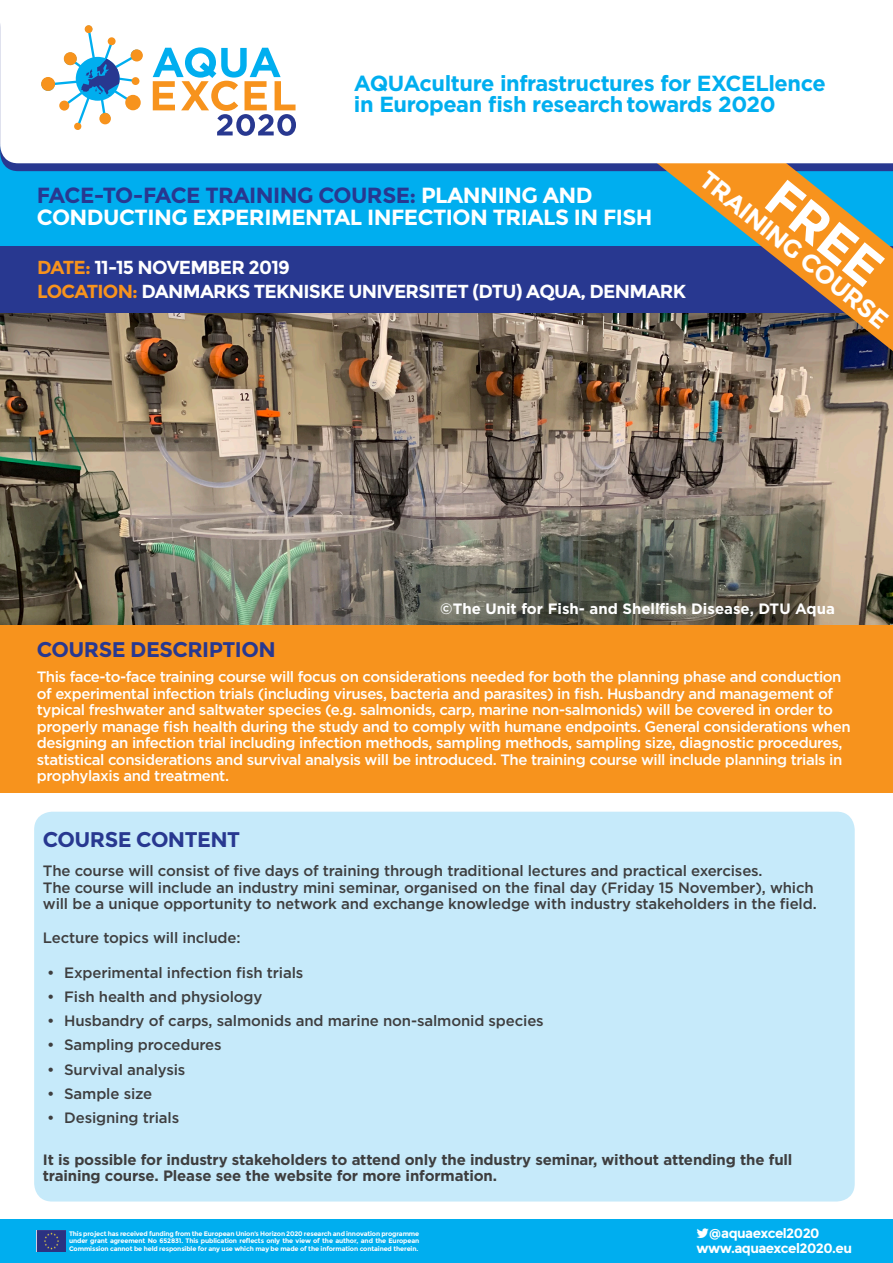
<style>
.page{position:relative;width:893px;height:1263px;background:#fff}
.page>*{position:absolute;margin:0;border:0;box-sizing:border-box;transform-origin:0 0}
.t1{font:700 51.75px "Montserrat";color:#fff}
.t2{font:700 25.05px "Montserrat";color:#fff}
.t3{font:700 21.9px/21.9px "Montserrat";letter-spacing:-.025em;color:#fff}
.t4{font:700 21.75px/21.1px "Gotham";letter-spacing:-.02em;color:#00aeef}
.t5{font:700 21.15px "Montserrat";letter-spacing:-.025em;color:#283890}
.t6{font:700 18.75px "Montserrat";letter-spacing:-.04em;color:#fff}
.t7{font:500 15px/16.5px "Gotham";letter-spacing:-.03em;color:#fff}
.t8{font:500 15px/15.8px "Gotham";letter-spacing:-.01em;color:#3e3e3f}
.t9{font:700 15px/15.8px "Gotham";letter-spacing:-.01em;color:#3e3e3f}
.t10{font:700 15px "Gotham";color:#fff}
.t11{font:700 13.5px "Montserrat";letter-spacing:-.04em;color:#fff}
.t12{font:700 6.6px/7.4px "Montserrat";letter-spacing:-.02em;color:#fff;text-align:justify}
.s1{color:#283890}
.s2{color:#f7931d}
</style>
<div class="page">
<img style="left:0;top:313px;width:893px;height:313px">
<div style="left:0;top:626px;width:893px;height:167px;background:#f7931d"></div>
<div style="left:0;top:145px;width:893px;height:102px;background:#00aeef"></div>
<div style="left:0;top:247px;width:893px;height:66px;background:#283890"></div>
<svg style="left:3px;top:163px;width:626px;height:8px;background:#2f4094"></svg>
<div style="left:0;top:1219px;width:893px;height:44px;background:#00aeef"></div>
<img style="left:37px;top:1231px;width:28px;height:20px">
<div style="left:34px;top:812px;width:821px;height:389px;background:#c6eafa;border-radius:18px"></div>
<svg style="left:629px;top:163px;width:264px;height:188px"></svg>
<svg style="left:0;top:24px;width:893px;height:139px"></svg>
<svg style="left:41px;top:26px;width:101px;height:103px"></svg>
<svg style="left:153px;top:47px;width:143px;height:89px"></svg>
<p class="t4" style="left:354px;top:72px;width:473px">AQUAculture infrastructures for EXCELlence in European fish research towards 2020</p>
<p class="t3" style="left:37px;top:184px;width:617px"><span class="s1">FACE-TO-FACE TRAINING COURSE:</span> PLANNING AND<br>CONDUCTING EXPERIMENTAL INFECTION TRIALS IN FISH</p>
<p class="t6" style="left:37px;top:256px;width:254px"><span class="s2">DATE:</span> 11-15 NOVEMBER 2019</p>
<p class="t6" style="left:37px;top:280px;width:650px"><span class="s2">LOCATION:</span> DANMARKS TEKNISKE UNIVERSITET (DTU) AQUA, DENMARK</p>
<p class="t2" style="left:713px;top:165px;width:235px;rotate:39deg">TRAINING COURSE</p>
<p class="t1" style="left:792px;top:167px;width:135px;rotate:39deg">FREE</p>
<p class="t10" style="left:440px;top:598px;width:396px">©The Unit for Fish- and Shellfish Disease, DTU Aqua</p>
<p class="t5" style="left:37px;top:637px;width:240px">COURSE DESCRIPTION</p>
<p class="t7" style="left:37px;top:668px;width:815px">This face-to-face training course will focus on considerations needed for both the planning phase and conduction of experimental infection trials (including viruses, bacteria and parasites) in fish. Husbandry and management of typical freshwater and saltwater species (e.g. salmonids, carp, marine non-salmonids) will be covered in order to properly manage fish health during the study and to comply with humane endpoints. General considerations when designing an infection trial including infection methods, sampling methods, sampling size, diagnostic procedures, statistical considerations and survival analysis will be introduced. The training course will include planning trials in prophylaxis and treatment.</p>
<p class="t5" style="left:43px;top:827px;width:199px">COURSE CONTENT</p>
<p class="t8" style="left:43px;top:862px;width:721px">The course will consist of five days of training through traditional lectures and practical exercises.</p>
<p class="t8" style="left:43px;top:879px;width:775px">The course will include an industry mini seminar, organised on the final day (Friday 15 November), which will be a unique opportunity to network and exchange knowledge with industry stakeholders in the field.</p>
<p class="t8" style="left:43px;top:930px;width:199px">Lecture topics will include:</p>
<p class="t8" style="left:47px;top:964px;width:258px">• Experimental infection fish trials</p>
<p class="t8" style="left:47px;top:988px;width:217px">• Fish health and physiology</p>
<p class="t8" style="left:47px;top:1013px;width:498px">• Husbandry of carps, salmonids and marine non-salmonid species</p>
<p class="t8" style="left:47px;top:1037px;width:176px">• Sampling procedures</p>
<p class="t8" style="left:47px;top:1061px;width:140px">• Survival analysis</p>
<p class="t8" style="left:47px;top:1085px;width:107px">• Sample size</p>
<p class="t8" style="left:47px;top:1110px;width:134px">• Designing trials</p>
<p class="t9" style="left:43px;top:1151px;width:751px">It is possible for industry stakeholders to attend only the industry seminar, without attending the full training course. Please see the website for more information.</p>
<p class="t12" style="left:69px;top:1230px;width:352px">This project has received funding from the European Union’s Horizon 2020 research and innovation programme under grant agreement No 652831. This publication reflects only the view of the author, and the European Commission cannot be held responsible for any use which may be made of the information contained therein.</p>
<p class="t11" style="left:709px;top:1225px;width:112px">@aquaexcel2020</p>
<p class="t11" style="left:697px;top:1240px;width:157px">www.aquaexcel2020.eu</p>
</div>
